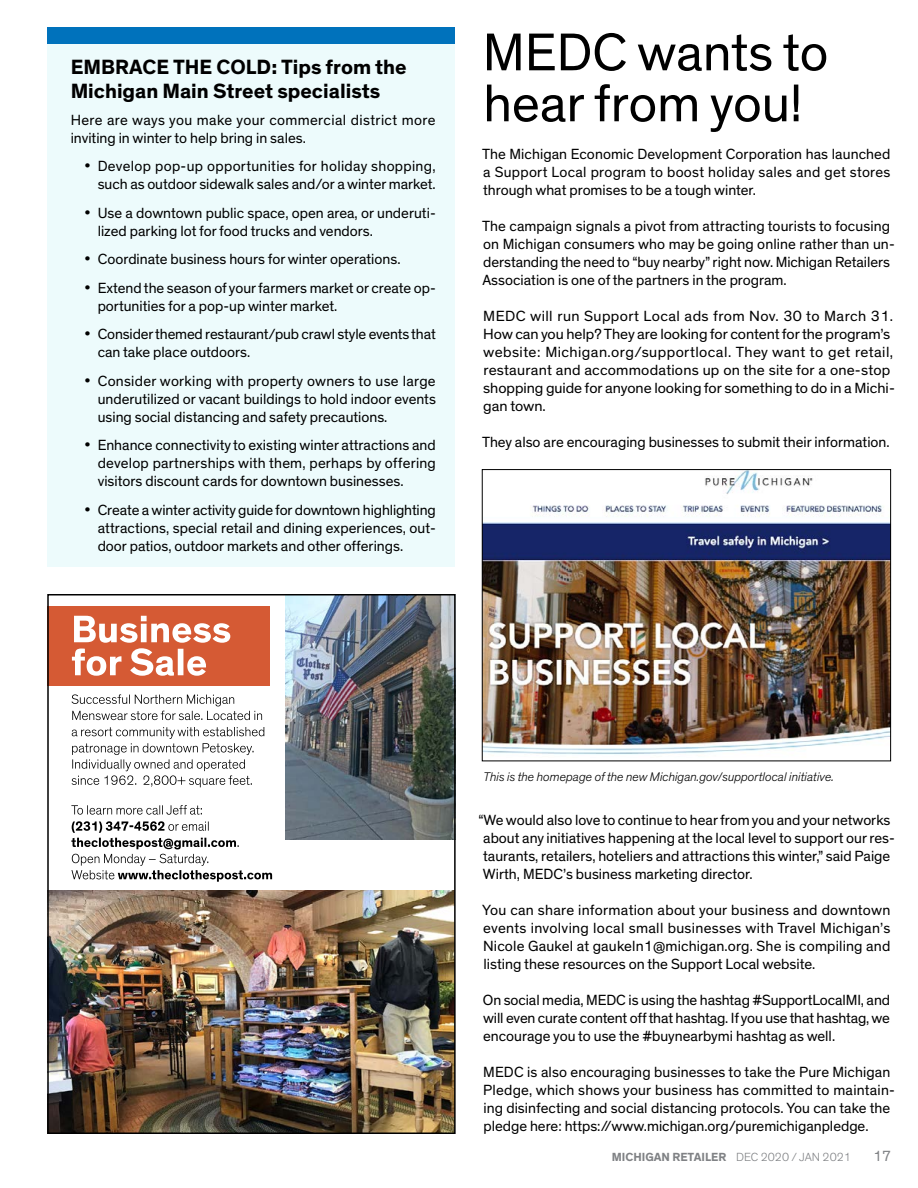
<style>
.page{position:relative;width:918px;height:1188px;background:#fff}
.page>*{position:absolute;margin:0;border:0;box-sizing:border-box;transform-origin:0 0}
.t1{font:54px/51px "Theinhardt";color:#000}
.t2{font:700 21px/24px "Theinhardt";color:#000}
.t3{font:15px/18px "Theinhardt";color:#000}
.t4{font:15px "Theinhardt";color:#808285}
.t5{font:italic 300 12.75px "Theinhardt";color:#000}
.t6{font:700 12px "Theinhardt";color:#808285}
.s1{font-weight:300}
</style>
<div class="page">
<div style="left:47px;top:27px;width:408px;height:540px;background:#edfbfc"></div>
<div style="left:47px;top:27px;width:408px;height:16px;background:#0072bc"></div>
<div style="left:47px;top:606px;width:223px;height:80px;background:#d55a34"></div>
<img style="left:50px;top:891px;width:403px;height:240px">
<img style="left:286px;top:597px;width:167px;height:243px">
<svg style="left:71px;top:821px;width:201px;height:61px"></svg>
<svg style="left:71px;top:805px;width:131px;height:10px"></svg>
<svg style="left:72px;top:727px;width:192px;height:60px"></svg>
<svg style="left:72px;top:694px;width:190px;height:26px"></svg>
<svg style="left:72px;top:616px;width:158px;height:60px"></svg>
<div style="left:47px;top:594px;width:409px;height:540px;border:2px solid #000"></div>
<img style="left:484px;top:471px;width:405px;height:284px">
<div style="left:482px;top:469px;width:409px;height:292px;border:1px solid #000"></div>
<h2 class="t2" style="left:71px;top:55px;width:337px">EMBRACE THE COLD: Tips from the<br>Michigan Main Street specialists</h2>
<p class="t3" style="left:71px;top:111px;width:366px">Here are ways you make your commercial district more inviting in winter to help bring in sales.</p>
<p class="t3" style="left:84px;top:158px;width:353px;text-align:right">• Develop pop-up opportunities for holiday shopping, such as outdoor sidewalk sales and/or a winter market.</p>
<p class="t3" style="left:98px;top:204px;width:340px;text-indent:-13px">• Use a downtown public space, open area, or underuti&shy;lized parking lot for food trucks and vendors.</p>
<p class="t3" style="left:84px;top:251px;width:318px">• Coordinate business hours for winter operations.</p>
<p class="t3" style="left:98px;top:279px;width:340px;text-indent:-14px">• Extend the season of your farmers market or create op&shy;portunities for a pop-up winter market.</p>
<p class="t3" style="left:98px;top:326px;width:340px;text-indent:-14px">• Consider themed restaurant/pub crawl style events that can take place outdoors.</p>
<p class="t3" style="left:98px;top:372px;width:340px;text-align:justify;text-indent:-14px">• Consider working with property owners to use large underutilized or vacant buildings to hold indoor events using social distancing and safety precautions.</p>
<p class="t3" style="left:98px;top:437px;width:340px;text-align:justify;text-indent:-14px">• Enhance connectivity to existing winter attractions and develop partnerships with them, perhaps by offering visitors discount cards for downtown businesses.</p>
<p class="t3" style="left:98px;top:501px;width:340px;text-align:justify;text-indent:-14px">• Create a winter activity guide for downtown highlighting attractions, special retail and dining experiences, out&shy;door patios, outdoor markets and other offerings.</p>
<h1 class="t1" style="left:483px;top:28px;width:347px">MEDC wants to hear from you!</h1>
<p class="t3" style="left:482px;top:145px;width:410px;text-align:justify">The Michigan Economic Development Corporation has launched a Support Local program to boost holiday sales and get stores through what promises to be a tough winter.</p>
<p class="t3" style="left:482px;top:217px;width:414px">The campaign signals a pivot from attracting tourists to focusing on Michigan consumers who may be going online rather than un&shy;derstanding the need to “buy nearby” right now. Michigan Retailers Association is one of the partners in the program.</p>
<p class="t3" style="left:483px;top:307px;width:413px">MEDC will run Support Local ads from Nov. 30 to March 31.<br>How can you help? They are looking for content for the program’s website: Michigan.org/supportlocal. They want to get retail, restaurant and accommodations up on the site for a one-stop shopping guide for anyone looking for something to do in a Michi&shy;gan town.</p>
<p class="t3" style="left:482px;top:433px;width:409px">They also are encouraging businesses to submit their information.</p>
<p class="t5" style="left:483px;top:770px;width:352px">This is the homepage of the new Michigan.gov/supportlocal initiative.</p>
<p class="t3" style="left:483px;top:811px;width:413px;text-indent:-5px">“We would also love to continue to hear from you and your networks about any initiatives happening at the local level to support our res&shy;taurants, retailers, hoteliers and attractions this winter,” said Paige Wirth, MEDC’s business marketing director.</p>
<p class="t3" style="left:482px;top:901px;width:410px;text-align:justify">You can share information about your business and downtown events involving local small businesses with Travel Michigan’s Nicole Gaukel at gaukeln1@michigan.org. She is compiling and listing these resources on the Support Local website.</p>
<p class="t3" style="left:483px;top:991px;width:409px;text-align:justify">On social media, MEDC is using the hashtag #SupportLocalMI, and will even curate content off that hashtag. If you use that hashtag, we encourage you to use the #buynearbymi hashtag as well.</p>
<p class="t3" style="left:483px;top:1063px;width:413px">MEDC is also encouraging businesses to take the Pure Michigan Pledge, which shows your business has committed to maintain&shy;ing disinfecting and social distancing protocols. You can take the pledge here: https://www.michigan.org/puremichiganpledge.</p>
<p class="t6" style="left:612px;top:1150px;width:241px">MICHIGAN RETAILER <span class="s1">DEC 2020 / JAN 2021</span></p>
<p class="t4" style="left:873px;top:1147px;width:19px">17</p>
</div>
